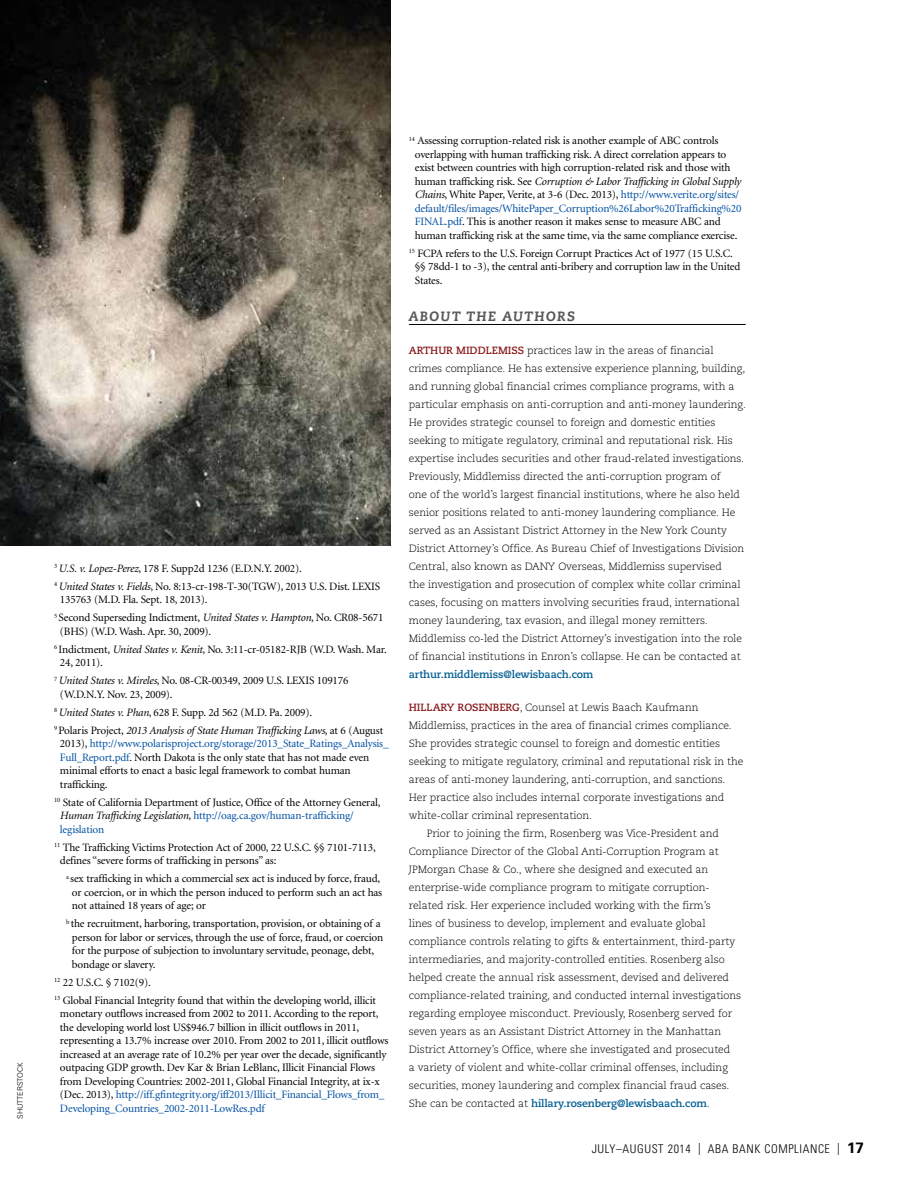
<style>
.page{position:relative;width:918px;height:1188px;background:#fff}
.page>*{position:absolute;margin:0;border:0;box-sizing:border-box;transform-origin:0 0}
.t1{font:italic 800 13.5px "Caecilia LT Std";letter-spacing:.1em;color:#58595b}
.t2{font:300 condensed 12px "Univers LT Std";letter-spacing:.05em;color:#000}
.t3{font:11.25px/13.5px "Minion";letter-spacing:-.015em;color:#000}
.t4{font:300 10.5px/18px "Caecilia LT Std";letter-spacing:-.01em;color:#000}
.t5{font:700 10.5px "Caecilia LT Std";letter-spacing:-.01em;color:#005d93}
.t6{font:300 7.5px "Univers LT Std";color:#000}
.s1{font-style:italic}
.s2{color:#0050a3}
.s3{font-weight:700;color:#891a1c}
.s4{font-weight:300;color:#000}
.s5{font-weight:700;font-stretch:normal;font-size:15px}
</style>
<div class="page">
<hr style="left:409px;top:324px;width:337px;height:1px;background:#000">
<img style="left:0;top:0;width:391px;height:545px">
<p class="t6" style="left:16px;top:1119px;width:58px;rotate:-90deg">SHUTTERSTOCK</p>
<p class="t3" style="left:54px;top:560px;width:328px;line-height:18px"><sup>3</sup> <span class="s1">U.S. v. Lopez-Perez</span>, 178 F. Supp2d 1236 (E.D.N.Y. 2002).<br><sup>4</sup> <span class="s1">United States v. Fields</span>, No. 8:13-cr-198-T-30(TGW), 2013 U.S. Dist. LEXIS</p>
<p class="t3" style="left:54px;top:591px;width:331px;line-height:18px;text-indent:6px">135763 (M.D. Fla. Sept. 18, 2013).<br><sup>5</sup> Second Superseding Indictment, <span class="s1">United States v. Hampton</span>, No. CR08-5671</p>
<p class="t3" style="left:54px;top:623px;width:334px;line-height:18px;text-indent:6px">(BHS) (W.D. Wash. Apr. 30, 2009).<br><sup>6</sup> Indictment, <span class="s1">United States v. Kenit</span>, No. 3:11-cr-05182-RJB (W.D. Wash. Mar.</p>
<p class="t3" style="left:54px;top:654px;width:296px;line-height:18px;text-indent:6px">24, 2011).<br><sup>7</sup> <span class="s1">United States v. Mireles</span>, No. 08-CR-00349, 2009 U.S. LEXIS 109176</p>
<p class="t3" style="left:54px;top:686px;width:331px;line-height:18px;text-indent:6px">(W.D.N.Y. Nov. 23, 2009).<br><sup>8</sup> <span class="s1">United States v. Phan</span>, 628 F. Supp. 2d 562 (M.D. Pa. 2009).<br><sup>9</sup> Polaris Project, <span class="s1">2013 Analysis of State Human Trafficking Laws</span>, at 6 (August</p>
<p class="t3" style="left:60px;top:737px;width:330px">2013), <span class="s2">http://www.polarisproject.org/storage/2013_State_Ratings_Analysis_ Full_Report.pdf</span>. North Dakota is the only state that has not made even minimal efforts to enact a basic legal framework to combat human trafficking.</p>
<p class="t3" style="left:60px;top:796px;width:322px;text-indent:-6px"><sup>10</sup> State of California Department of Justice, Office of the Attorney General,<br><span class="s1">Human Trafficking Legislation</span>, <span class="s2">http://oag.ca.gov/human-trafficking/ legislation</span></p>
<p class="t3" style="left:60px;top:841px;width:317px;text-indent:-6px"><sup>11</sup> The Trafficking Victims Protection Act of 2000, 22 U.S.C. §§ 7101-7113, defines “severe forms of trafficking in persons” as:</p>
<p class="t3" style="left:72px;top:872px;width:312px;text-indent:-6px"><sup>a</sup> sex trafficking in which a commercial sex act is induced by force, fraud, or coercion, or in which the person induced to perform such an act has not attained 18 years of age; or</p>
<p class="t3" style="left:72px;top:917px;width:313px;text-indent:-6px"><sup>b</sup> the recruitment, harboring, transportation, provision, or obtaining of a person for labor or services, through the use of force, fraud, or coercion for the purpose of subjection to involuntary servitude, peonage, debt, bondage or slavery.</p>
<p class="t3" style="left:54px;top:974px;width:324px;line-height:18px"><sup>12</sup> 22 U.S.C. § 7102(9).<br><sup>13</sup> Global Financial Integrity found that within the developing world, illicit</p>
<p class="t3" style="left:60px;top:1007px;width:330px">monetary outflows increased from 2002 to 2011. According to the report, the developing world lost US$946.7 billion in illicit outflows in 2011, representing a 13.7% increase over 2010. From 2002 to 2011, illicit outflows increased at an average rate of 10.2% per year over the decade, significantly outpacing GDP growth. Dev Kar &amp; Brian LeBlanc, Illicit Financial Flows from Developing Countries: 2002-2011, Global Financial Integrity, at ix-x (Dec. 2013), <span class="s2">http://iff.gfintegrity.org/iff2013/Illicit_Financial_Flows_from_ Developing_Countries_2002-2011-LowRes.pdf</span></p>
<p class="t3" style="left:415px;top:134px;width:328px;text-indent:-6px"><sup>14</sup> Assessing corruption-related risk is another example of ABC controls overlapping with human trafficking risk. A direct correlation appears to exist between countries with high corruption-related risk and those with human trafficking risk. See <span class="s1">Corruption &amp; Labor Trafficking in Global Supply Chains</span>, White Paper, Verite, at 3-6 (Dec. 2013), <span class="s2">http://www.verite.org/sites/ default/files/images/WhitePaper_Corruption%26Labor%20Trafficking%20<br>FINAL.pdf</span>. This is another reason it makes sense to measure ABC and human trafficking risk at the same time, via the same compliance exercise.</p>
<p class="t3" style="left:415px;top:247px;width:327px;text-indent:-6px"><sup>15</sup> FCPA refers to the U.S. Foreign Corrupt Practices Act of 1977 (15 U.S.C. §§ 78dd-1 to -3), the central anti-bribery and corruption law in the United<br>States.</p>
<p class="t1" style="left:409px;top:309px;width:168px">ABOUT THE AUTHORS</p>
<p class="t4" style="left:409px;top:342px;width:339px"><span class="s3">ARTHUR MIDDLEMISS</span> practices law in the areas of financial crimes compliance. He has extensive experience planning, building, and running global financial crimes compliance programs, with a particular emphasis on anti-corruption and anti-money laundering.<br>He provides strategic counsel to foreign and domestic entities seeking to mitigate regulatory, criminal and reputational risk. His expertise includes securities and other fraud-related investigations.<br>Previously, Middlemiss directed the anti-corruption program of<br>one of the world’s largest financial institutions, where he also held senior positions related to anti-money laundering compliance. He served as an Assistant District Attorney in the New York County District Attorney’s Office. As Bureau Chief of Investigations Division Central, also known as DANY Overseas, Middlemiss supervised<br>the investigation and prosecution of complex white collar criminal cases, focusing on matters involving securities fraud, international money laundering, tax evasion, and illegal money remitters.<br>Middlemiss co-led the District Attorney’s investigation into the role of financial institutions in Enron’s collapse. He can be contacted at</p>
<p class="t5" style="left:409px;top:668px;width:186px">arthur.middlemiss@lewisbaach.com</p>
<p class="t4" style="left:409px;top:699px;width:291px"><span class="s3">HILLARY ROSENBERG</span>, Counsel at Lewis Baach Kaufmann</p>
<p class="t4" style="left:409px;top:717px;width:324px">Middlemiss, practices in the area of financial crimes compliance.</p>
<p class="t4" style="left:409px;top:735px;width:313px">She provides strategic counsel to foreign and domestic entities</p>
<p class="t4" style="left:409px;top:753px;width:336px">seeking to mitigate regulatory, criminal and reputational risk in the</p>
<p class="t4" style="left:409px;top:771px;width:318px">areas of anti-money laundering, anti-corruption, and sanctions.</p>
<p class="t4" style="left:409px;top:789px;width:317px">Her practice also includes internal corporate investigations and</p>
<p class="t4" style="left:409px;top:807px;width:185px">white-collar criminal representation.</p>
<p class="t4" style="left:427px;top:825px;width:293px">Prior to joining the firm, Rosenberg was Vice-President and</p>
<p class="t4" style="left:409px;top:843px;width:311px">Compliance Director of the Global Anti-Corruption Program at</p>
<p class="t4" style="left:409px;top:861px;width:301px">JPMorgan Chase &amp; Co., where she designed and executed an</p>
<p class="t4" style="left:409px;top:879px;width:302px">enterprise-wide compliance program to mitigate corruption-</p>
<p class="t4" style="left:409px;top:897px;width:303px">related risk. Her experience included working with the firm’s</p>
<p class="t4" style="left:409px;top:915px;width:298px">lines of business to develop, implement and evaluate global</p>
<p class="t4" style="left:409px;top:933px;width:328px">compliance controls relating to gifts &amp; entertainment, third-party</p>
<p class="t4" style="left:409px;top:951px;width:317px">intermediaries, and majority-controlled entities. Rosenberg also</p>
<p class="t4" style="left:409px;top:969px;width:322px">helped create the annual risk assessment, devised and delivered</p>
<p class="t4" style="left:409px;top:987px;width:334px">compliance-related training, and conducted internal investigations</p>
<p class="t4" style="left:409px;top:1005px;width:325px">regarding employee misconduct. Previously, Rosenberg served for</p>
<p class="t4" style="left:409px;top:1023px;width:314px">seven years as an Assistant District Attorney in the Manhattan</p>
<p class="t4" style="left:409px;top:1041px;width:323px">District Attorney’s Office, where she investigated and prosecuted</p>
<p class="t4" style="left:409px;top:1059px;width:321px">a variety of violent and white-collar criminal offenses, including</p>
<p class="t4" style="left:409px;top:1077px;width:322px">securities, money laundering and complex financial fraud cases.</p>
<p class="t5" style="left:409px;top:1097px;width:303px"><span class="s4">She can be contacted at</span> hillary.rosenberg@lewisbaach.com<span class="s4">.</span></p>
<p class="t2" style="left:592px;top:1142px;width:274px">JULY–AUGUST 2014 | ABA BANK COMPLIANCE | <span class="s5">17</span></p>
</div>
